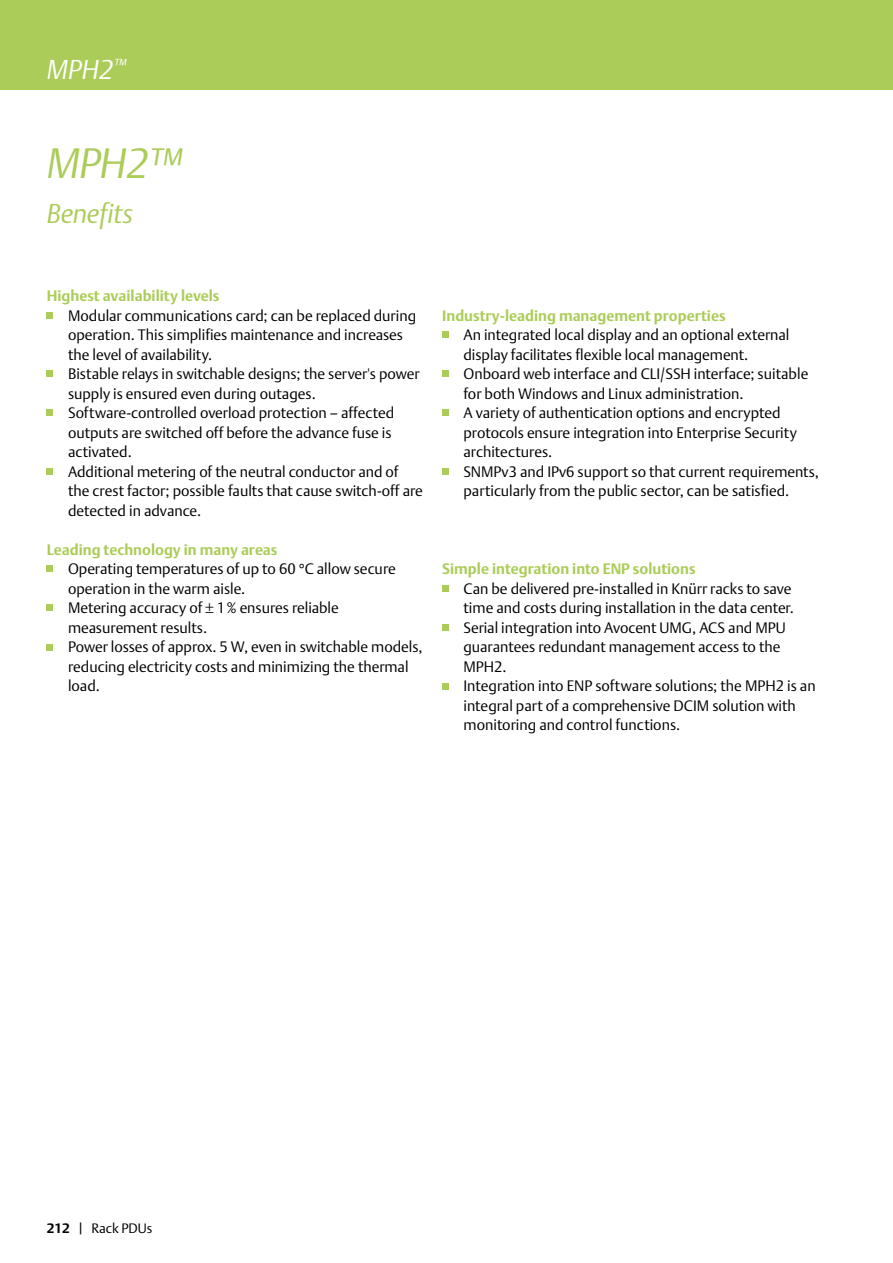
<style>
.page{position:relative;width:893px;height:1263px;background:#fff}
.page>*{position:absolute;margin:0;border:0;box-sizing:border-box;transform-origin:0 0}
.t1{font:italic 300 42px "DTL Argo T";color:#abcc58}
.t2{font:italic 300 27px "DTL Argo T";color:#abcc58}
.t3{font:italic 300 27px "DTL Argo T";color:#fff}
.t4{font:300 15px/19.5px "DTL Argo T";color:#000}
.t5{font:700 15px "DTL Argo T";color:#abcc58}
.t6{font:300 13.5px "DTL Argo T";color:#000}
.s1{font-weight:700}
</style>
<div class="page">
<div style="left:0;top:0;width:893px;height:89px;background:#abcc58"></div>
<svg style="left:47px;top:312px;width:6px;height:6px"></svg>
<svg style="left:47px;top:371px;width:6px;height:6px"></svg>
<svg style="left:47px;top:410px;width:6px;height:6px"></svg>
<svg style="left:47px;top:468px;width:6px;height:6px"></svg>
<svg style="left:47px;top:566px;width:6px;height:6px"></svg>
<svg style="left:47px;top:605px;width:6px;height:6px"></svg>
<svg style="left:47px;top:644px;width:6px;height:6px"></svg>
<svg style="left:442px;top:332px;width:6px;height:6px"></svg>
<svg style="left:442px;top:371px;width:6px;height:6px"></svg>
<svg style="left:442px;top:410px;width:6px;height:6px"></svg>
<svg style="left:442px;top:468px;width:6px;height:6px"></svg>
<svg style="left:442px;top:585px;width:6px;height:6px"></svg>
<svg style="left:442px;top:624px;width:6px;height:6px"></svg>
<svg style="left:442px;top:683px;width:6px;height:6px"></svg>
<h2 class="t3" style="left:47px;top:53px;width:81px">MPH2<sup>™</sup></h2>
<h1 class="t1" style="left:47px;top:138px;width:136px">MPH2™</h1>
<h2 class="t2" style="left:47px;top:197px;width:88px">Benefits</h2>
<p class="t5" style="left:47px;top:287px;width:174px">Highest availability levels</p>
<p class="t4" style="left:68px;top:305px;width:357px">Modular communications card; can be replaced during operation. This simplifies maintenance and increases the level of availability.<br>Bistable relays in switchable designs; the server's power supply is ensured even during outages.<br>Software-controlled overload protection – affected outputs are switched off before the advance fuse is activated.<br>Additional metering of the neutral conductor and of the crest factor; possible faults that cause switch-off are detected in advance.</p>
<p class="t5" style="left:47px;top:540px;width:232px">Leading technology in many areas</p>
<p class="t4" style="left:68px;top:559px;width:356px">Operating temperatures of up to 60 °C allow secure operation in the warm aisle.<br>Metering accuracy of ± 1% ensures reliable measurement results.<br>Power losses of approx. 5 W, even in switchable models, reducing electricity costs and minimizing the thermal load.</p>
<p class="t5" style="left:442px;top:306px;width:285px">Industry-leading management properties</p>
<p class="t4" style="left:463px;top:325px;width:357px">An integrated local display and an optional external display facilitates flexible local management.<br>Onboard web interface and CLI/SSH interface; suitable for both Windows and Linux administration.<br>A variety of authentication options and encrypted protocols ensure integration into Enterprise Security architectures.<br>SNMPv3 and IPv6 support so that current requirements, particularly from the public sector, can be satisfied.</p>
<p class="t5" style="left:442px;top:560px;width:255px">Simple integration into ENP solutions</p>
<p class="t4" style="left:463px;top:578px;width:354px">Can be delivered pre-installed in Knürr racks to save time and costs during installation in the data center.<br>Serial integration into Avocent UMG, ACS and MPU guarantees redundant management access to the MPH2.<br>Integration into ENP software solutions; the MPH2 is an integral part of a comprehensive DCIM solution with monitoring and control functions.</p>
<p class="t6" style="left:47px;top:1220px;width:107px"><span class="s1">212</span> | Rack PDUs</p>
</div>
